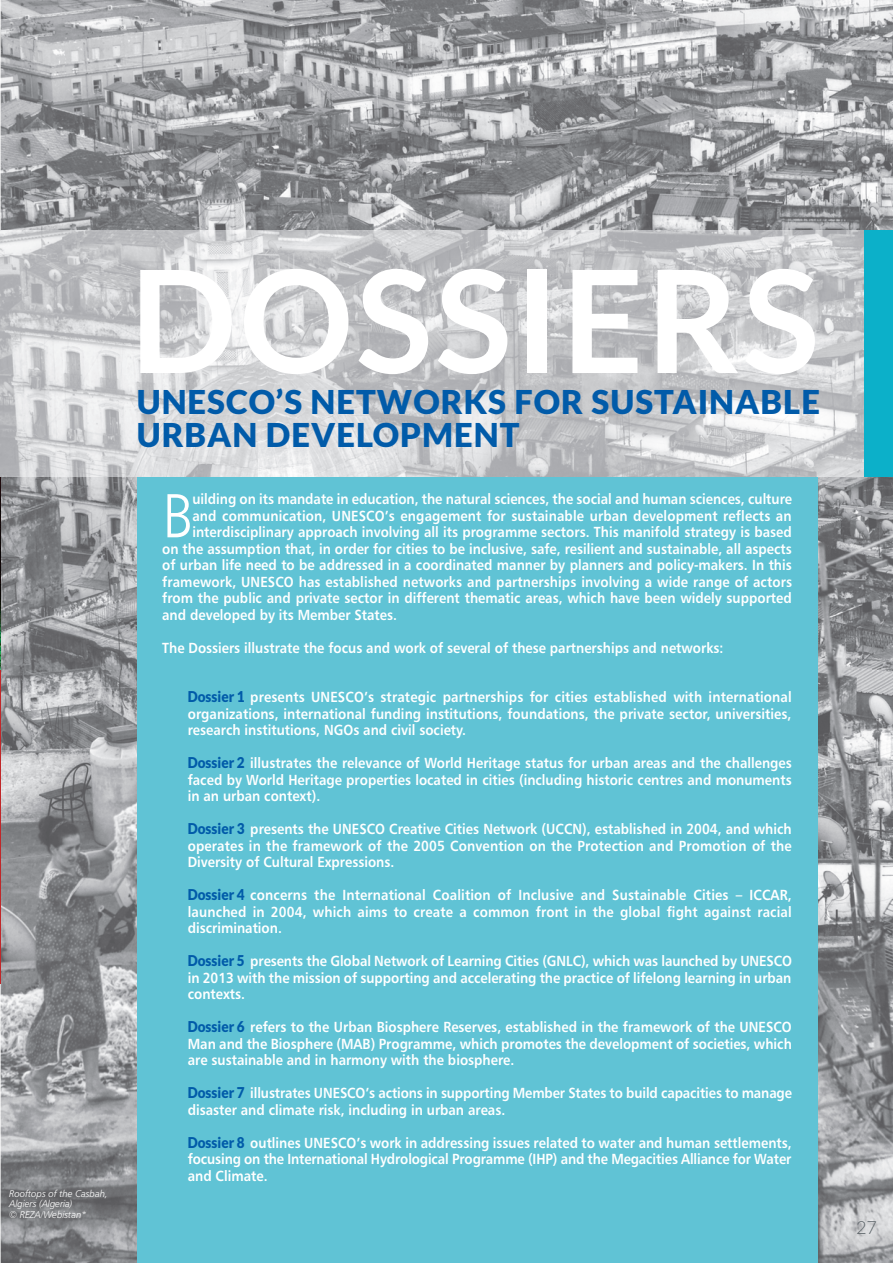
<style>
.page{position:relative;width:893px;height:1263px;background:#fff}
.page>*{position:absolute;margin:0;border:0;box-sizing:border-box;transform-origin:0 0}
.t1{font:700 142.5px "Lato";letter-spacing:.02em;color:#fff}
.t2{font:62.1px "Humanist 777 BT Light B";color:#fff;scale:.9 1}
.t3{font:900 33px/33px "Lato";letter-spacing:.03em;color:#015ba9}
.t4{font:300 18px "Lato";color:#5a6267}
.t5{font:14.7px/16.5px "Humanist 777 BT Bold B";color:#fff;text-align:justify;scale:.9 1}
.t6{font:9.75px/10.5px "Humanist 777 BT Light Italic B";letter-spacing:-.01em;color:#fff}
.s1{font-family:"Lato";font-weight:900;font-size:15px;color:#015ba9}
</style>
<div class="page">
<img style="left:1px;top:0;width:892px;height:1263px">
<div style="left:137px;top:477px;width:680px;height:786px;background:#60c3d5"></div>
<img style="left:0;top:230px;width:1px;height:440px">
<hr style="left:0;top:670px;width:1px;height:314px;background:#c02729">
<img style="left:1px;top:230px;width:863px;height:247px">
<div style="left:864px;top:230px;width:29px;height:247px;background:#0cb0c9"></div>
<p class="t6" style="left:9px;top:1189px;width:100px">Rooftops of the Casbah,<br>Algiers (Algeria)<br>© REZA/Webistan*</p>
<h1 class="t1" style="left:130px;top:240px;width:691px">DOSSIERS</h1>
<h3 class="t3" style="left:137px;top:386px;width:684px">UNESCO’S NETWORKS FOR SUSTAINABLE<br>URBAN DEVELOPMENT</h3>
<h2 class="t2" style="left:162px;top:491px;width:35px">B</h2>
<p class="t5" style="left:192px;top:492px;width:668px">uilding on its mandate in education, the natural sciences, the social and human sciences, culture</p>
<p class="t5" style="left:192px;top:509px;width:667px">and communication, UNESCO’s engagement for sustainable urban development reflects an</p>
<p class="t5" style="left:192px;top:525px;width:667px">interdisciplinary approach involving all its programme sectors. This manifold strategy is based</p>
<p class="t5" style="left:162px;top:542px;width:701px">on the assumption that, in order for cities to be inclusive, safe, resilient and sustainable, all aspects</p>
<p class="t5" style="left:162px;top:558px;width:701px">of urban life need to be addressed in a coordinated manner by planners and policy-makers. In this</p>
<p class="t5" style="left:162px;top:575px;width:701px">framework, UNESCO has established networks and partnerships involving a wide range of actors</p>
<p class="t5" style="left:162px;top:591px;width:701px">from the public and private sector in different thematic areas, which have been widely supported</p>
<p class="t5" style="left:162px;top:608px;width:262px">and developed by its Member States.</p>
<p class="t5" style="left:162px;top:641px;width:625px">The Dossiers illustrate the focus and work of several of these partnerships and networks:</p>
<p class="t5" style="left:188px;top:690px;width:672px"><span class="s1">Dossier 1</span> presents UNESCO’s strategic partnerships for cities established with international organizations, international funding institutions, foundations, the private sector, universities, research institutions, NGOs and civil society.</p>
<p class="t5" style="left:188px;top:756px;width:672px"><span class="s1">Dossier 2</span> illustrates the relevance of World Heritage status for urban areas and the challenges faced by World Heritage properties located in cities (including historic centres and monuments in an urban context).</p>
<p class="t5" style="left:188px;top:822px;width:672px"><span class="s1">Dossier 3</span> presents the UNESCO Creative Cities Network (UCCN), established in 2004, and which operates in the framework of the 2005 Convention on the Protection and Promotion of the Diversity of Cultural Expressions.</p>
<p class="t5" style="left:188px;top:888px;width:672px"><span class="s1">Dossier 4</span> concerns the International Coalition of Inclusive and Sustainable Cities – ICCAR, launched in 2004, which aims to create a common front in the global fight against racial discrimination.</p>
<p class="t5" style="left:188px;top:954px;width:673px"><span class="s1">Dossier 5</span> presents the Global Network of Learning Cities (GNLC), which was launched by UNESCO in 2013 with the mission of supporting and accelerating the practice of lifelong learning in urban contexts.</p>
<p class="t5" style="left:188px;top:1020px;width:672px"><span class="s1">Dossier 6</span> refers to the Urban Biosphere Reserves, established in the framework of the UNESCO Man and the Biosphere (MAB) Programme, which promotes the development of societies, which are sustainable and in harmony with the biosphere.</p>
<p class="t5" style="left:188px;top:1086px;width:673px"><span class="s1">Dossier 7</span> illustrates UNESCO’s actions in supporting Member States to build capacities to manage disaster and climate risk, including in urban areas.</p>
<p class="t5" style="left:188px;top:1136px;width:672px"><span class="s1">Dossier 8</span> outlines UNESCO’s work in addressing issues related to water and human settlements, focusing on the International Hydrological Programme (IHP) and the Megacities Alliance for Water and Climate.</p>
<p class="t4" style="left:856px;top:1217px;width:22px">27</p>
</div>
